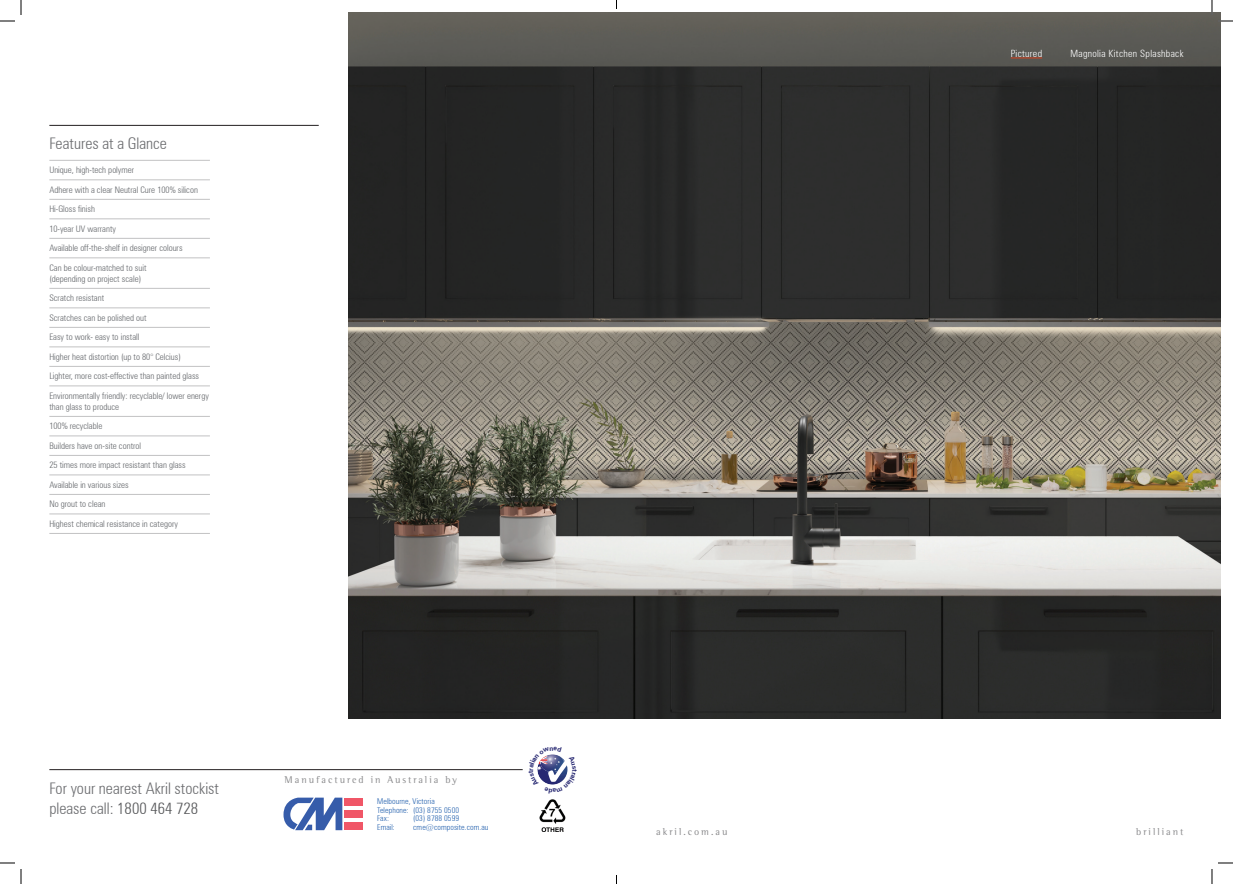
<style>
.page{position:relative;width:1233px;height:884px;background:#fff}
.page>*{position:absolute;margin:0;border:0;box-sizing:border-box;transform-origin:0 0}
.Subtitles{font:300 condensed 16px/19.2px "Zurich BT";color:#6c6d70}
.bottom_website{font:10px "Rotis Semi Serif Std";letter-spacing:.2em;color:#89898b}
.small_margin_copy{font:300 condensed 10px "Zurich BT";letter-spacing:.03em;color:#fff}
.back_cover_informati{font:300 condensed 9px/11px "Zurich BT";color:#65686c}
.CME_copy{font:300 condensed 8px "Zurich BT";letter-spacing:.01em;color:#2461ae}
.s1{color:#57585a}
</style>
<div class="page">
<img style="left:348px;top:12px;width:872px;height:706px">
<hr style="left:1010px;top:58px;width:32px;height:1px;background:#d7411d">
<hr style="left:49px;top:160px;width:161px;height:1px;background:#c2c2c3">
<hr style="left:49px;top:180px;width:161px;height:1px;background:#c2c2c3">
<hr style="left:49px;top:199px;width:161px;height:1px;background:#c2c2c3">
<hr style="left:49px;top:219px;width:161px;height:1px;background:#c2c2c3">
<hr style="left:49px;top:238px;width:161px;height:1px;background:#c2c2c3">
<hr style="left:49px;top:258px;width:161px;height:1px;background:#c2c2c3">
<hr style="left:49px;top:288px;width:161px;height:1px;background:#c2c2c3">
<hr style="left:49px;top:308px;width:161px;height:1px;background:#c2c2c3">
<hr style="left:49px;top:327px;width:161px;height:1px;background:#c2c2c3">
<hr style="left:49px;top:347px;width:161px;height:1px;background:#c2c2c3">
<hr style="left:49px;top:366px;width:161px;height:1px;background:#c2c2c3">
<hr style="left:49px;top:386px;width:161px;height:1px;background:#c2c2c3">
<hr style="left:49px;top:416px;width:161px;height:1px;background:#c2c2c3">
<hr style="left:49px;top:436px;width:161px;height:1px;background:#c2c2c3">
<hr style="left:49px;top:455px;width:161px;height:1px;background:#c2c2c3">
<hr style="left:49px;top:475px;width:161px;height:1px;background:#c2c2c3">
<hr style="left:49px;top:494px;width:161px;height:1px;background:#c2c2c3">
<hr style="left:49px;top:514px;width:161px;height:1px;background:#c2c2c3">
<hr style="left:49px;top:533px;width:161px;height:1px;background:#c2c2c3">
<svg style="left:283px;top:798px;width:59px;height:32px"></svg>
<div style="left:344px;top:798px;width:18px;height:7px;background:#f05667"></div>
<div style="left:344px;top:810px;width:18px;height:8px;background:#f05667"></div>
<div style="left:344px;top:823px;width:18px;height:7px;background:#f05667"></div>
<img style="left:539px;top:799px;width:27px;height:33px">
<hr style="left:49px;top:769px;width:474px;height:1px;background:#231f20">
<hr style="left:49px;top:125px;width:270px;height:1px;background:#231f20">
<svg style="left:1218px;top:20px;width:15px;height:2px"></svg>
<svg style="left:1218px;top:862px;width:15px;height:2px"></svg>
<svg style="left:0;top:0;width:22px;height:22px"></svg>
<svg style="left:0;top:862px;width:22px;height:22px"></svg>
<svg style="left:1211px;top:0;width:1px;height:15px"></svg>
<svg style="left:1211px;top:869px;width:1px;height:15px"></svg>
<svg style="left:537px;top:754px;width:31px;height:31px"></svg>
<p class="Subtitles" style="left:49px;top:134px;width:119px">Features at a Glance</p>
<p class="back_cover_informati" style="left:49px;top:165px;width:86px">Unique, high-tech polymer</p>
<p class="back_cover_informati" style="left:49px;top:184px;width:150px">Adhere with a clear Neutral Cure 100% silicon</p>
<p class="back_cover_informati" style="left:49px;top:204px;width:47px">Hi-Gloss finish</p>
<p class="back_cover_informati" style="left:49px;top:223px;width:68px">10-year UV warranty</p>
<p class="back_cover_informati" style="left:49px;top:243px;width:135px">Available off-the-shelf in designer colours</p>
<p class="back_cover_informati" style="left:49px;top:262px;width:99px">Can be colour-matched to suit (depending on project scale)</p>
<p class="back_cover_informati" style="left:49px;top:293px;width:56px">Scratch resistant</p>
<p class="back_cover_informati" style="left:49px;top:312px;width:99px">Scratches can be polished out</p>
<p class="back_cover_informati" style="left:49px;top:332px;width:92px">Easy to work- easy to install</p>
<p class="back_cover_informati" style="left:49px;top:351px;width:133px">Higher heat distortion (up to 80° Celcius)</p>
<p class="back_cover_informati" style="left:49px;top:371px;width:151px">Lighter, more cost-effective than painted glass</p>
<p class="back_cover_informati" style="left:49px;top:390px;width:161px">Environmentally friendly: recyclable/ lower energy than glass to produce</p>
<p class="back_cover_informati" style="left:49px;top:421px;width:55px">100% recyclable</p>
<p class="back_cover_informati" style="left:49px;top:440px;width:93px">Builders have on-site control</p>
<p class="back_cover_informati" style="left:49px;top:460px;width:138px">25 times more impact resistant than glass</p>
<p class="back_cover_informati" style="left:49px;top:479px;width:81px">Available in various sizes</p>
<p class="back_cover_informati" style="left:49px;top:499px;width:58px">No grout to clean</p>
<p class="back_cover_informati" style="left:49px;top:518px;width:130px">Highest chemical resistance in category</p>
<p class="Subtitles" style="left:49px;top:779px;width:171px">For your nearest Akril stockist please call: <span class="s1">1800 464 728</span></p>
<p class="bottom_website" style="left:285px;top:773px;width:174px">Manufactured in Australia by</p>
<p class="CME_copy" style="left:377px;top:796px;width:59px">Melbourne, Victoria</p>
<p class="CME_copy" style="left:377px;top:805px;width:83px">Telephone: (03) 8755 0500</p>
<p class="CME_copy" style="left:377px;top:814px;width:13px">Fax:</p>
<p class="CME_copy" style="left:413px;top:814px;width:47px">(03) 8788 0599</p>
<p class="CME_copy" style="left:377px;top:822px;width:19px">Email:</p>
<p class="CME_copy" style="left:413px;top:822px;width:77px">cme@composite.com.au</p>
<p class="small_margin_copy" style="left:1010px;top:47px;width:33px">Pictured</p>
<p class="small_margin_copy" style="left:1070px;top:47px;width:115px">Magnolia Kitchen Splashback</p>
<p class="bottom_website" style="left:656px;top:825px;width:73px">akril.com.au</p>
<p class="bottom_website" style="left:1136px;top:825px;width:49px">brilliant</p>
</div>
